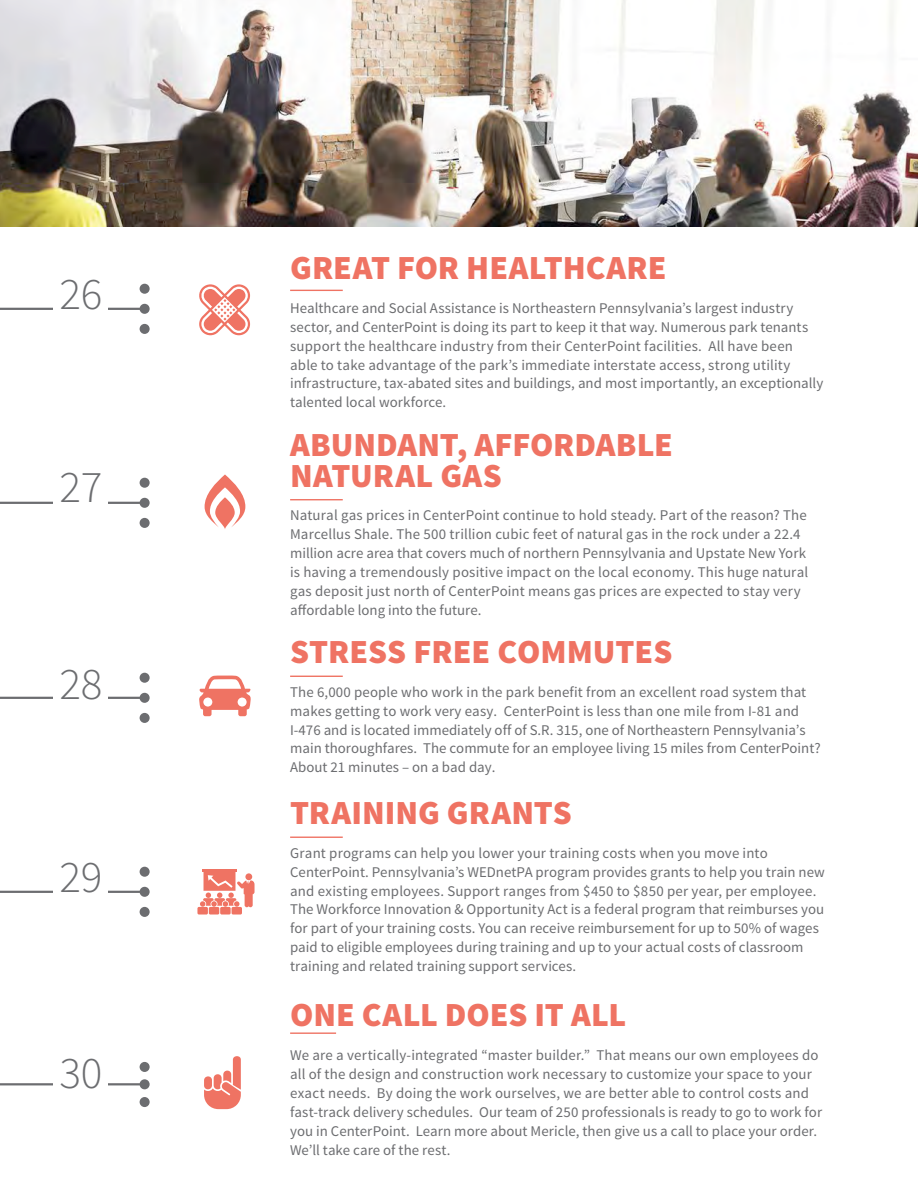
<style>
.page{position:relative;width:918px;height:1188px;background:#fff}
.page>*{position:absolute;margin:0;border:0;box-sizing:border-box;transform-origin:0 0}
.t1{font:300 45.15px "Source Sans Pro";color:#6c6d70}
.t2{font:900 33.75px/31px "Source Sans Pro";color:#ef7363}
.t3{font:14.85px/18.9px "Source Sans Pro";letter-spacing:.005em;color:#6c6d70}
</style>
<div class="page">
<div style="left:140px;top:324px;width:10px;height:10px;background:#6c6d70;border-radius:50%"></div>
<div style="left:140px;top:284px;width:10px;height:10px;background:#6c6d70;border-radius:50%"></div>
<svg style="left:0;top:303px;width:150px;height:11px"></svg>
<div style="left:140px;top:518px;width:10px;height:10px;background:#6c6d70;border-radius:50%"></div>
<div style="left:140px;top:478px;width:10px;height:10px;background:#6c6d70;border-radius:50%"></div>
<svg style="left:0;top:497px;width:150px;height:11px"></svg>
<div style="left:140px;top:713px;width:10px;height:10px;background:#6c6d70;border-radius:50%"></div>
<div style="left:140px;top:673px;width:10px;height:10px;background:#6c6d70;border-radius:50%"></div>
<svg style="left:0;top:692px;width:150px;height:11px"></svg>
<div style="left:140px;top:907px;width:10px;height:10px;background:#6c6d70;border-radius:50%"></div>
<div style="left:140px;top:867px;width:10px;height:10px;background:#6c6d70;border-radius:50%"></div>
<svg style="left:0;top:886px;width:150px;height:11px"></svg>
<div style="left:140px;top:1062px;width:10px;height:10px;background:#6c6d70;border-radius:50%"></div>
<svg style="left:0;top:1079px;width:150px;height:11px"></svg>
<div style="left:53px;top:266px;width:55px;height:848px;background:#fff"></div>
<hr style="left:290px;top:676px;width:53px;height:1px;background:#ef7363">
<hr style="left:290px;top:837px;width:53px;height:1px;background:#ef7363">
<hr style="left:290px;top:499px;width:53px;height:1px;background:#ef7363">
<hr style="left:290px;top:290px;width:53px;height:1px;background:#ef7363">
<svg style="left:204px;top:474px;width:42px;height:53px"></svg>
<svg style="left:215px;top:497px;width:20px;height:32px"></svg>
<svg style="left:199px;top:675px;width:52px;height:41px"></svg>
<hr style="left:202px;top:869px;width:35px;height:2px;background:#ef7363">
<svg style="left:197px;top:872px;width:58px;height:43px"></svg>
<svg style="left:204px;top:1056px;width:37px;height:53px"></svg>
<div style="left:140px;top:1097px;width:10px;height:10px;background:#6c6d70;border-radius:50%"></div>
<svg style="left:199px;top:284px;width:51px;height:51px"></svg>
<img style="left:0;top:0;width:917px;height:227px">
<hr style="left:290px;top:1033px;width:46px;height:1px;background:#ef7363">
<p class="t1" style="left:59px;top:267px;width:45px">26</p>
<p class="t1" style="left:59px;top:460px;width:45px">27</p>
<p class="t1" style="left:59px;top:657px;width:45px">28</p>
<p class="t1" style="left:59px;top:850px;width:45px">29</p>
<p class="t1" style="left:59px;top:1046px;width:45px">30</p>
<p class="t2" style="left:290px;top:254px;width:378px">GREAT FOR HEALTHCARE</p>
<p class="t3" style="left:290px;top:299px;width:535px">Healthcare and Social Assistance is Northeastern Pennsylvania’s largest industry sector, and CenterPoint is doing its part to keep it that way. Numerous park tenants support the healthcare industry from their CenterPoint facilities. All have been able to take advantage of the park’s immediate interstate access, strong utility infrastructure, tax-abated sites and buildings, and most importantly, an exceptionally talented local workforce.</p>
<p class="t2" style="left:290px;top:430px;width:384px">ABUNDANT, AFFORDABLE<br>NATURAL GAS</p>
<p class="t3" style="left:290px;top:506px;width:520px">Natural gas prices in CenterPoint continue to hold steady. Part of the reason? The Marcellus Shale. The 500 trillion cubic feet of natural gas in the rock under a 22.4 million acre area that covers much of northern Pennsylvania and Upstate New York is having a tremendously positive impact on the local economy. This huge natural gas deposit just north of CenterPoint means gas prices are expected to stay very affordable long into the future.</p>
<p class="t2" style="left:290px;top:638px;width:384px">STRESS FREE COMMUTES</p>
<p class="t3" style="left:290px;top:683px;width:532px">The 6,000 people who work in the park benefit from an excellent road system that makes getting to work very easy. CenterPoint is less than one mile from I-81 and I-476 and is located immediately off of S.R. 315, one of Northeastern Pennsylvania’s main thoroughfares. The commute for an employee living 15 miles from CenterPoint?<br>About 21 minutes – on a bad day.</p>
<p class="t2" style="left:290px;top:799px;width:283px">TRAINING GRANTS</p>
<p class="t3" style="left:290px;top:844px;width:536px">Grant programs can help you lower your training costs when you move into CenterPoint. Pennsylvania’s WEDnetPA program provides grants to help you train new and existing employees. Support ranges from $450 to $850 per year, per employee.<br>The Workforce Innovation &amp; Opportunity Act is a federal program that reimburses you for part of your training costs. You can receive reimbursement for up to 50% of wages paid to eligible employees during training and up to your actual costs of classroom training and related training support services.</p>
<p class="t2" style="left:290px;top:1001px;width:338px">ONE CALL DOES IT ALL</p>
<p class="t3" style="left:290px;top:1046px;width:534px">We are a vertically-integrated “master builder.” That means our own employees do all of the design and construction work necessary to customize your space to your exact needs. By doing the work ourselves, we are better able to control costs and fast-track delivery schedules. Our team of 250 professionals is ready to go to work for you in CenterPoint. Learn more about Mericle, then give us a call to place your order.<br>We’ll take care of the rest.</p>
</div>
